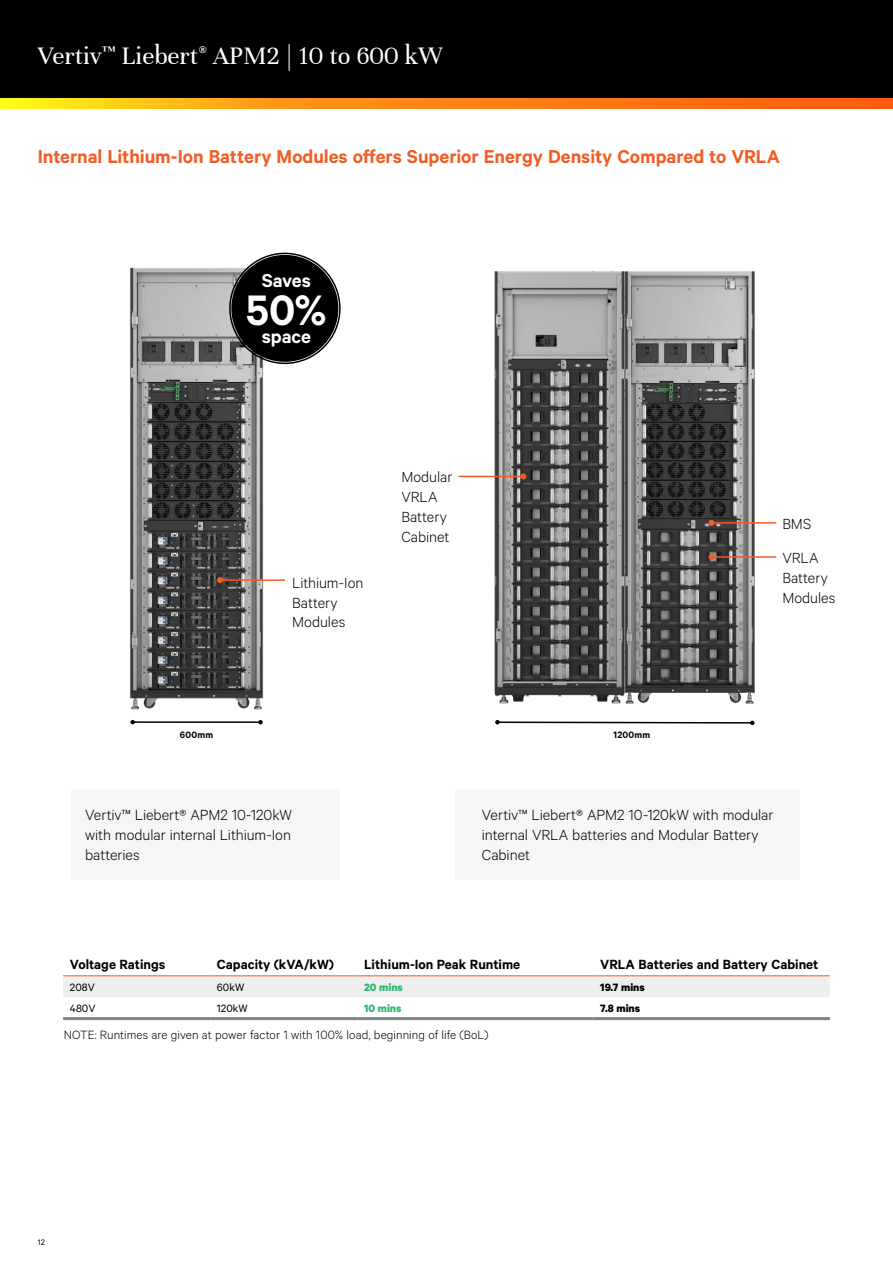
<style>
.page{position:relative;width:893px;height:1263px;background:#fff}
.page>*{position:absolute;margin:0;border:0;box-sizing:border-box;transform-origin:0 0}
.t1{font:600 48px "Calibre";color:#fff}
.t2{font:27px "Unna";color:#fff}
.t3{font:600 21px "Calibre";letter-spacing:-.005em;color:#f15d24}
.t4{font:600 21px "Calibre";color:#fff}
.t5{font:300 16.5px/19.8px "Calibre";letter-spacing:-.005em;color:#000}
.t6{font:600 15px "Calibre";color:#000}
.t7{font:300 13.5px "Calibre";letter-spacing:.005em;color:#000}
.t8{font:12px "Calibre";color:#000}
.t9{font:700 12px "Calibre";color:#000}
.t10{font:700 12px "Calibre";color:#2bb673}
.t11{font:600 10.5px "Calibre";letter-spacing:.02em;color:#000}
.t12{font:9px "Calibre";color:#000}
</style>
<div class="page">
<div style="left:0;top:0;width:893px;height:108px;background:#000"></div>
<svg style="left:0;top:98px;width:893px;height:11px;background:#ff9014"></svg>
<div style="left:71px;top:789px;width:269px;height:91px;background:#f6f6f6"></div>
<div style="left:455px;top:789px;width:345px;height:91px;background:#f6f6f6"></div>
<img style="left:130px;top:252px;width:160px;height:458px">
<img style="left:476px;top:271px;width:279px;height:433px">
<hr style="left:220px;top:579px;width:65px;height:2px;background:#f15d24">
<svg style="left:217px;top:577px;width:6px;height:6px"></svg>
<hr style="left:711px;top:556px;width:65px;height:2px;background:#f15d24">
<svg style="left:708px;top:554px;width:6px;height:6px"></svg>
<hr style="left:711px;top:522px;width:65px;height:2px;background:#f15d24">
<svg style="left:708px;top:520px;width:6px;height:6px"></svg>
<hr style="left:458px;top:476px;width:65px;height:1px;background:#f15d24">
<svg style="left:520px;top:473px;width:6px;height:6px"></svg>
<div style="left:63px;top:976px;width:767px;height:21px;background:#efeff0"></div>
<hr style="left:63px;top:975px;width:147px;height:1px;background:#f15d24">
<hr style="left:210px;top:975px;width:147px;height:1px;background:#f15d24">
<hr style="left:357px;top:975px;width:237px;height:1px;background:#f15d24">
<hr style="left:594px;top:975px;width:236px;height:1px;background:#f15d24">
<hr style="left:63px;top:1017px;width:147px;height:3px;background:#808285">
<hr style="left:210px;top:1017px;width:147px;height:3px;background:#808285">
<hr style="left:357px;top:1017px;width:237px;height:3px;background:#808285">
<hr style="left:594px;top:1017px;width:236px;height:3px;background:#808285">
<hr style="left:133px;top:721px;width:128px;height:2px;background:#000">
<svg style="left:130px;top:720px;width:5px;height:4px"></svg>
<svg style="left:258px;top:720px;width:5px;height:4px"></svg>
<svg style="left:495px;top:720px;width:260px;height:5px"></svg>
<div style="left:231px;top:255px;width:107px;height:107px;background:#000;border-radius:50%"></div>
<h2 class="t2" style="left:38px;top:40px;width:406px">Vertiv<sup>™</sup> Liebert<sup>®</sup> APM2 | 10 to 600 kW</h2>
<p class="t3" style="left:38px;top:144px;width:743px">Internal Lithium-Ion Battery Modules offers Superior Energy Density Compared to VRLA</p>
<p class="t4" style="left:262px;top:268px;width:51px">Saves</p>
<h1 class="t1" style="left:246px;top:281px;width:82px">50%</h1>
<p class="t4" style="left:262px;top:324px;width:51px">space</p>
<p class="t5" style="left:292px;top:572px;width:73px">Lithium-Ion<br>Battery<br>Modules</p>
<p class="t5" style="left:401px;top:466px;width:52px">Modular<br>VRLA<br>Battery<br>Cabinet</p>
<p class="t5" style="left:782px;top:513px;width:30px">BMS</p>
<p class="t5" style="left:782px;top:547px;width:55px">VRLA<br>Battery<br>Modules</p>
<p class="t11" style="left:180px;top:728px;width:35px">600mm</p>
<p class="t11" style="left:613px;top:728px;width:38px">1200mm</p>
<p class="t5" style="left:85px;top:804px;width:208px;text-align:justify">Vertiv™ Liebert® APM2 10-120kW with modular internal Lithium-Ion batteries</p>
<p class="t5" style="left:482px;top:804px;width:293px">Vertiv™ Liebert® APM2 10-120kW with modular internal VRLA batteries and Modular Battery<br>Cabinet</p>
<p class="t6" style="left:70px;top:955px;width:97px">Voltage Ratings</p>
<p class="t6" style="left:217px;top:955px;width:119px">Capacity (kVA/kW)</p>
<p class="t6" style="left:364px;top:955px;width:158px">Lithium-Ion Peak Runtime</p>
<p class="t6" style="left:600px;top:955px;width:220px">VRLA Batteries and Battery Cabinet</p>
<p class="t8" style="left:70px;top:980px;width:26px">208V</p>
<p class="t8" style="left:217px;top:980px;width:29px">60kW</p>
<p class="t10" style="left:364px;top:979px;width:40px">20 mins</p>
<p class="t9" style="left:600px;top:979px;width:46px">19.7 mins</p>
<p class="t8" style="left:70px;top:1001px;width:27px">480V</p>
<p class="t8" style="left:217px;top:1001px;width:32px">120kW</p>
<p class="t10" style="left:364px;top:1001px;width:39px">10 mins</p>
<p class="t9" style="left:600px;top:1001px;width:41px">7.8 mins</p>
<p class="t7" style="left:64px;top:1027px;width:426px">NOTE: Runtimes are given at power factor 1 with 100% load, beginning of life (BoL)</p>
<p class="t12" style="left:38px;top:1236px;width:9px">12</p>
</div>
